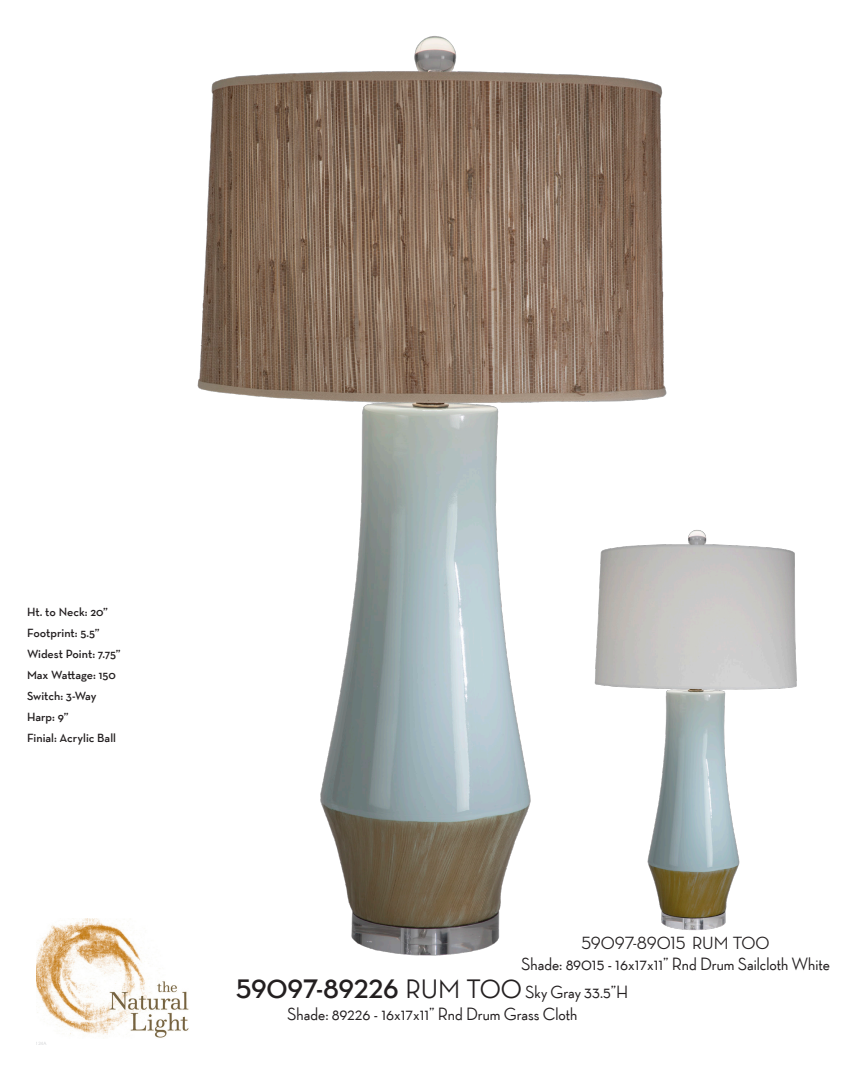
<style>
.page{position:relative;width:867px;height:1083px;background:#fff}
.page>*{position:absolute;margin:0;border:0;box-sizing:border-box;transform-origin:0 0}
.Caption_Paragraph_Style{font:500 18px/21.6px "Neutraface Display TT";color:#231f20;text-align:center}
.Caption_Paragraph_Style-2{font:500 18px "Neutraface Display";letter-spacing:-.005em;color:#231f20}
.t1{font:600 12px "Neutraface Text TT";color:#231f20}
.t2{font:4.5px "Arial";color:#d5d6d8}
.s1{font-weight:700;font-size:27px}
.s2{font-size:27px}
</style>
<div class="page">
<img style="left:197px;top:36px;width:470px;height:920px">
<img style="left:591px;top:526px;width:206px;height:403px">
<img style="left:36px;top:918px;width:153px;height:119px">
<p class="t1" style="left:27px;top:604px;width:82px">Ht. to Neck: 20”</p>
<p class="t1" style="left:27px;top:625px;width:74px">Footprint: 5.5”</p>
<p class="t1" style="left:27px;top:646px;width:95px">Widest Point: 7.75”</p>
<p class="t1" style="left:27px;top:667px;width:90px">Max Wattage: 150</p>
<p class="t1" style="left:27px;top:688px;width:71px">Switch: 3-Way</p>
<p class="t1" style="left:27px;top:709px;width:43px">Harp: 9”</p>
<p class="t1" style="left:27px;top:730px;width:90px">Finial: Acrylic Ball</p>
<p class="t2" style="left:36px;top:1039px;width:12px">124A</p>
<p class="Caption_Paragraph_Style-2" style="left:581px;top:932px;width:190px">59097-89015 RUM TOO</p>
<p class="Caption_Paragraph_Style" style="left:521px;top:953px;width:310px">Shade: 89015 - 16x17x11” Rnd Drum Sailcloth White</p>
<p class="Caption_Paragraph_Style" style="left:236px;top:981px;width:393px"><span class="s1">59097-89226</span> <span class="s2">RUM TOO</span> Sky Gray 33.5”H<br>Shade: 89226 - 16x17x11” Rnd Drum Grass Cloth</p>
</div>
